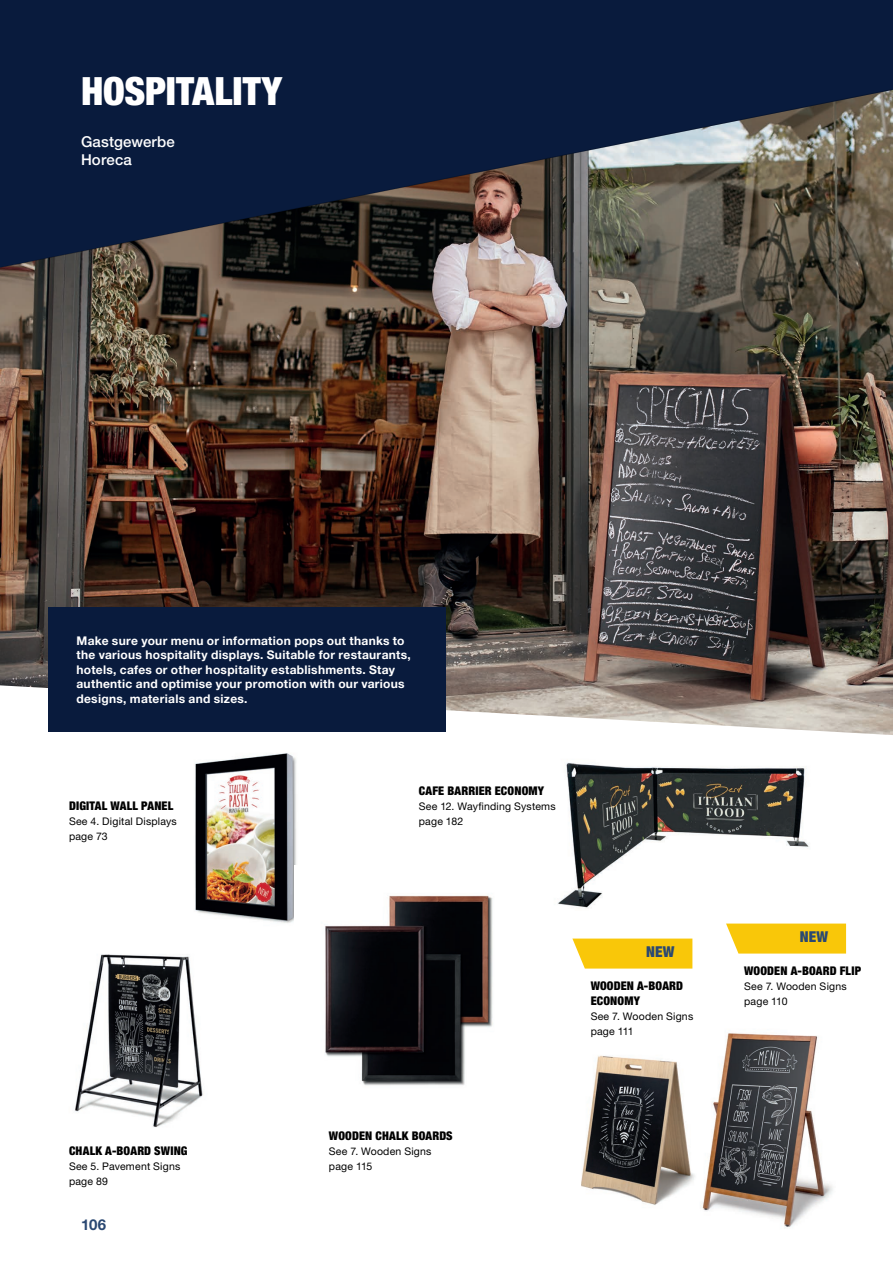
<style>
.page{position:relative;width:893px;height:1263px;background:#fff}
.page>*{position:absolute;margin:0;border:0;box-sizing:border-box;transform-origin:0 0}
.t1{font:900 condensed 39px "Helvetica Neue LT Pro";letter-spacing:-.005em;color:#fff}
.t2{font:500 15px/18px "Helvetica Neue LT Pro";letter-spacing:.01em;color:#fff}
.t3{font:900 condensed 15px "Helvetica Neue LT Pro";letter-spacing:.01em;color:#2a4872}
.t4{font:700 15px "Helvetica Neue LT Pro";color:#2a4872}
.t5{font:700 12px/14.4px "Helvetica Neue LT Pro";letter-spacing:.025em;color:#fff}
.t6{font:900 condensed 12px/15px "Helvetica Neue LT Pro";letter-spacing:.015em;color:#010101}
.t7{font:10.5px/15px "Helvetica Neue LT Pro";letter-spacing:.02em;color:#010101}
</style>
<div class="page">
<img style="left:195px;top:753px;width:101px;height:170px">
<img style="left:75px;top:954px;width:128px;height:174px">
<img style="left:558px;top:762px;width:251px;height:146px">
<img style="left:0;top:267px;width:893px;height:468px">
<div style="left:0;top:0;width:893px;height:90px;background:#091b3d"></div>
<svg style="left:0;top:90px;width:893px;height:177px;background:#343a46"></svg>
<img style="left:295px;top:866px;width:198px;height:220px">
<img style="left:581px;top:1055px;width:114px;height:150px">
<img style="left:702px;top:1033px;width:131px;height:195px">
<div style="left:48px;top:608px;width:398px;height:124px;background:#091b3d"></div>
<svg style="left:726px;top:923px;width:120px;height:30px;background:#f9ca1a"></svg>
<svg style="left:572px;top:938px;width:120px;height:30px;background:#f9cb1a"></svg>
<h1 class="t1" style="left:81px;top:68px;width:203px">HOSPITALITY</h1>
<p class="t2" style="left:81px;top:132px;width:95px">Gastgewerbe<br>Horeca</p>
<p class="t5" style="left:76px;top:633px;width:336px">Make sure your menu or information pops out thanks to the various hospitality displays. Suitable for restaurants, hotels, cafes or other hospitality establishments. Stay authentic and optimise your promotion with our various designs, materials and sizes.</p>
<p class="t6" style="left:69px;top:798px;width:106px">DIGITAL WALL PANEL</p>
<p class="t7" style="left:69px;top:814px;width:109px">See 4. Digital Displays page 73</p>
<p class="t6" style="left:419px;top:783px;width:127px">CAFE BARRIER ECONOMY</p>
<p class="t7" style="left:419px;top:799px;width:138px">See 12. Wayfinding Systems page 182</p>
<p class="t6" style="left:69px;top:1143px;width:120px">CHALK A-BOARD SWING</p>
<p class="t7" style="left:69px;top:1159px;width:113px">See 5. Pavement Signs page 89</p>
<p class="t4" style="left:81px;top:1215px;width:27px">106</p>
<p class="t6" style="left:329px;top:1128px;width:125px">WOODEN CHALK BOARDS</p>
<p class="t7" style="left:329px;top:1144px;width:104px">See 7. Wooden Signs page 115</p>
<p class="t3" style="left:646px;top:943px;width:30px">NEW</p>
<p class="t6" style="left:591px;top:978px;width:94px">WOODEN A-BOARD<br>ECONOMY</p>
<p class="t7" style="left:591px;top:1009px;width:104px">See 7. Wooden Signs page 111</p>
<p class="t3" style="left:800px;top:928px;width:30px">NEW</p>
<p class="t6" style="left:744px;top:963px;width:118px">WOODEN A-BOARD FLIP</p>
<p class="t7" style="left:744px;top:979px;width:104px">See 7. Wooden Signs page 110</p>
</div>
